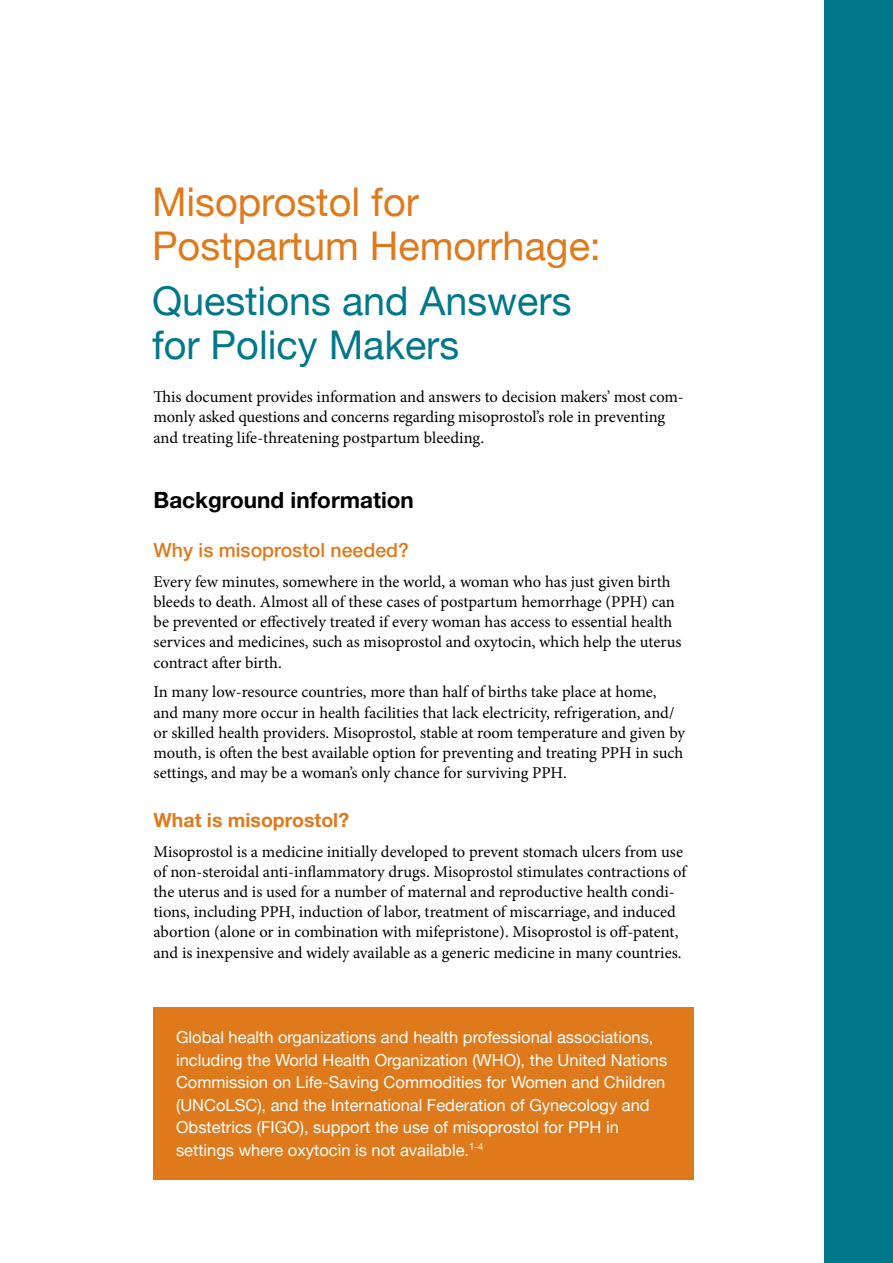
<style>
.page{position:relative;width:893px;height:1263px;background:#fff}
.page>*{position:absolute;margin:0;border:0;box-sizing:border-box;transform-origin:0 0}
.t1{font:39.6px/43.5px "Helvetica Neue";color:#df7a1c}
.t2{font:39.6px/43.5px "Helvetica Neue";color:#00788a}
.t3{font:700 22.5px "Helvetica Neue";color:#000}
.t4{font:500 19.5px "Helvetica Neue";color:#df7a1c}
.t5{font:700 19.5px "Helvetica Neue";color:#df7a1c}
.t6{font:16.5px/20.2px "Minion Pro";letter-spacing:-.005em;color:#000}
.t7{font:16.5px/22.5px "Helvetica Neue";color:#fff}
</style>
<div class="page">
<div style="left:825px;top:0;width:68px;height:1263px;background:#00788a"></div>
<div style="left:153px;top:1007px;width:540px;height:172px;background:#df7a1c"></div>
<h1 class="t1" style="left:152px;top:183px;width:450px">Misoprostol for<br>Postpartum Hemorrhage:</h1>
<h1 class="t2" style="left:152px;top:282px;width:421px">Questions and Answers for Policy Makers</h1>
<p class="t6" style="left:154px;top:387px;width:532px">This document provides information and answers to decision makers’ most com&shy;monly asked questions and concerns regarding misoprostol’s role in preventing and treating life-threatening postpartum bleeding.</p>
<h2 class="t3" style="left:153px;top:486px;width:262px">Background information</h2>
<p class="t4" style="left:154px;top:538px;width:257px">Why is misoprostol needed?</p>
<p class="t6" style="left:154px;top:571px;width:529px">Every few minutes, somewhere in the world, a woman who has just given birth bleeds to death. Almost all of these cases of postpartum hemorrhage (PPH) can be prevented or effectively treated if every woman has access to essential health services and medicines, such as misoprostol and oxytocin, which help the uterus contract after birth.</p>
<p class="t6" style="left:154px;top:682px;width:533px">In many low-resource countries, more than half of births take place at home, and many more occur in health facilities that lack electricity, refrigeration, and/ or skilled health providers. Misoprostol, stable at room temperature and given by mouth, is often the best available option for preventing and treating PPH in such settings, and may be a woman’s only chance for surviving PPH.</p>
<p class="t5" style="left:154px;top:807px;width:197px">What is misoprostol?</p>
<p class="t6" style="left:154px;top:841px;width:534px">Misoprostol is a medicine initially developed to prevent stomach ulcers from use of non-steroidal anti-inflammatory drugs. Misoprostol stimulates contractions of the uterus and is used for a number of maternal and reproductive health condi&shy;tions, including PPH, induction of labor, treatment of miscarriage, and induced abortion (alone or in combination with mifepristone). Misoprostol is off-patent, and is inexpensive and widely available as a generic medicine in many countries.</p>
<p class="t7" style="left:176px;top:1027px;width:493px">Global health organizations and health professional associations, including the World Health Organization (WHO), the United Nations Commission on Life-Saving Commodities for Women and Children (UNCoLSC), and the International Federation of Gynecology and Obstetrics (FIGO), support the use of misoprostol for PPH in settings where oxytocin is not available.<sup>1-4</sup></p>
</div>
